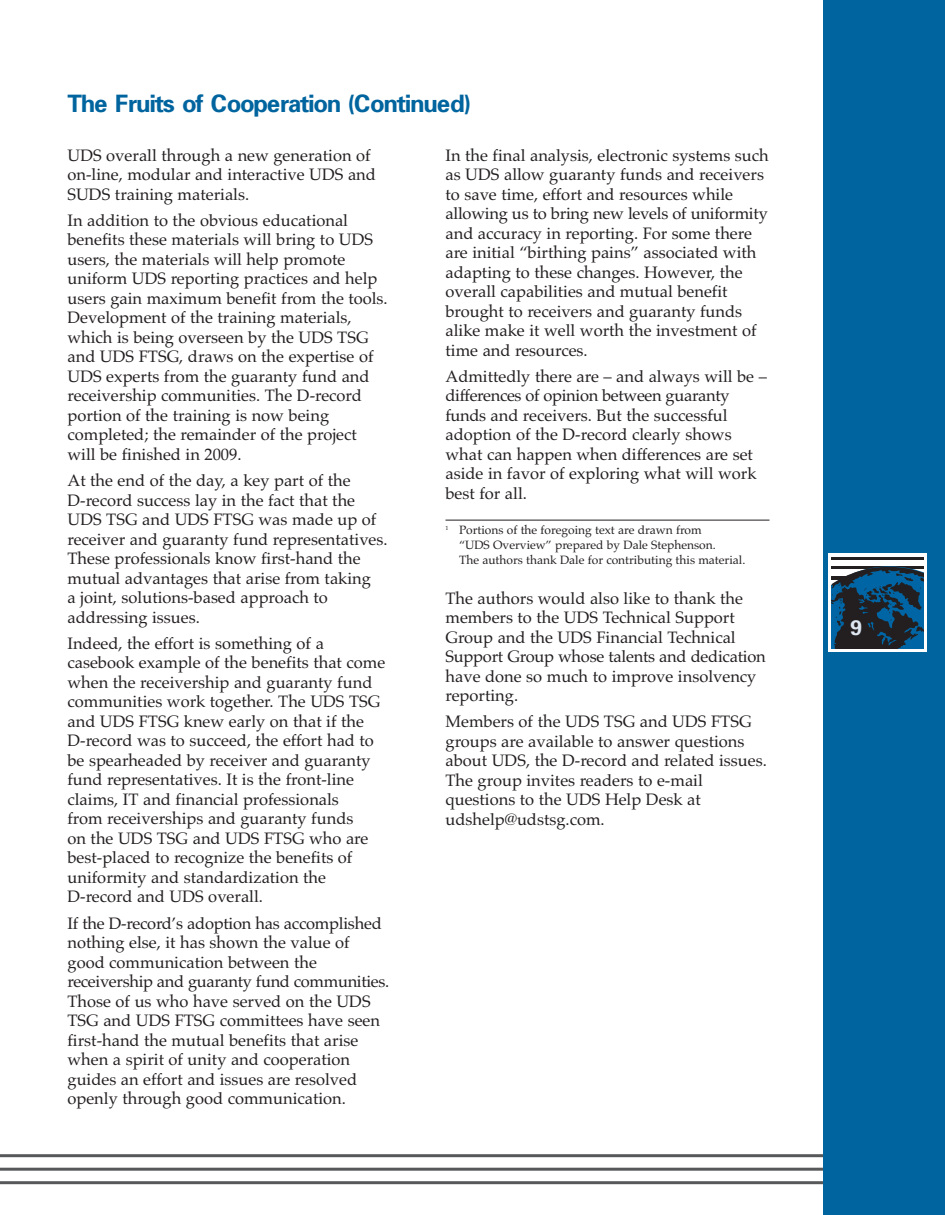
<style>
.page{position:relative;width:945px;height:1215px;background:#fff}
.page>*{position:absolute;margin:0;border:0;box-sizing:border-box;transform-origin:0 0}
.t1{font:700 24px "Univers";letter-spacing:-.055em;color:#00649e}
.t2{font:700 21px "Univers";color:#dde6f1}
.t3{font:16.5px/19.5px "Palatino";color:#231f20}
.t4{font:12px/15px "Palatino";color:#231f20}
</style>
<div class="page">
<hr style="left:0;top:1154px;width:932px;height:3px;background:#57585a">
<hr style="left:0;top:1168px;width:932px;height:3px;background:#57585a">
<hr style="left:0;top:1181px;width:932px;height:3px;background:#57585a">
<div style="left:824px;top:0;width:121px;height:1215px;background:#00649e"></div>
<hr style="left:446px;top:520px;width:324px;height:1px;background:#231f20">
<svg style="left:828px;top:554px;width:99px;height:98px;background:#d8dfe4"></svg>
<hr style="left:832px;top:557px;width:91px;height:2px;background:#231f20">
<svg style="left:832px;top:566px;width:91px;height:82px"></svg>
<h1 class="t1" style="left:68px;top:94px;width:406px">The Fruits of Cooperation (Continued)</h1>
<p class="t3" style="left:68px;top:145px;width:310px">UDS overall through a new generation of on-line, modular and interactive UDS and<br>SUDS training materials.</p>
<p class="t3" style="left:68px;top:210px;width:322px">In addition to the obvious educational benefits these materials will bring to UDS users, the materials will help promote uniform UDS reporting practices and help users gain maximum benefit from the tools.<br>Development of the training materials, which is being overseen by the UDS TSG and UDS FTSG, draws on the expertise of UDS experts from the guaranty fund and receivership communities. The D-record portion of the training is now being completed; the remainder of the project will be finished in 2009.</p>
<p class="t3" style="left:68px;top:471px;width:322px">At the end of the day, a key part of the D-record success lay in the fact that the UDS TSG and UDS FTSG was made up of receiver and guaranty fund representatives.<br>These professionals know first-hand the mutual advantages that arise from taking<br>a joint, solutions-based approach to addressing issues.</p>
<p class="t3" style="left:68px;top:633px;width:319px">Indeed, the effort is something of a casebook example of the benefits that come when the receivership and guaranty fund communities work together. The UDS TSG and UDS FTSG knew early on that if the D-record was to succeed, the effort had to be spearheaded by receiver and guaranty fund representatives. It is the front-line claims, IT and financial professionals<br>from receiverships and guaranty funds<br>on the UDS TSG and UDS FTSG who are best-placed to recognize the benefits of uniformity and standardization the D-record and UDS overall.</p>
<p class="t3" style="left:68px;top:913px;width:323px">If the D-record’s adoption has accomplished nothing else, it has shown the value of good communication between the receivership and guaranty fund communities.<br>Those of us who have served on the UDS TSG and UDS FTSG committees have seen first-hand the mutual benefits that arise when a spirit of unity and cooperation guides an effort and issues are resolved openly through good communication.</p>
<p class="t3" style="left:445px;top:145px;width:325px">In the final analysis, electronic systems such as UDS allow guaranty funds and receivers to save time, effort and resources while allowing us to bring new levels of uniformity and accuracy in reporting. For some there are initial “birthing pains” associated with adapting to these changes. However, the overall capabilities and mutual benefit brought to receivers and guaranty funds alike make it well worth the investment of time and resources.</p>
<p class="t3" style="left:445px;top:367px;width:323px">Admittedly there are – and always will be – differences of opinion between guaranty funds and receivers. But the successful adoption of the D-record clearly shows what can happen when differences are set aside in favor of exploring what will work best for all.</p>
<p class="t4" style="left:459px;top:522px;width:288px;text-indent:-14px"><sup>1</sup> Portions of the foregoing text are drawn from<br>“UDS Overview” prepared by Dale Stephenson.<br>The authors thank Dale for contributing this material.</p>
<p class="t3" style="left:446px;top:588px;width:322px">The authors would also like to thank the members to the UDS Technical Support Group and the UDS Financial Technical Support Group whose talents and dedication have done so much to improve insolvency reporting.</p>
<p class="t3" style="left:446px;top:712px;width:323px">Members of the UDS TSG and UDS FTSG groups are available to answer questions about UDS, the D-record and related issues.<br>The group invites readers to e-mail questions to the UDS Help Desk at udshelp@udstsg.com.</p>
<p class="t2" style="left:850px;top:620px;width:13px">9</p>
</div>
